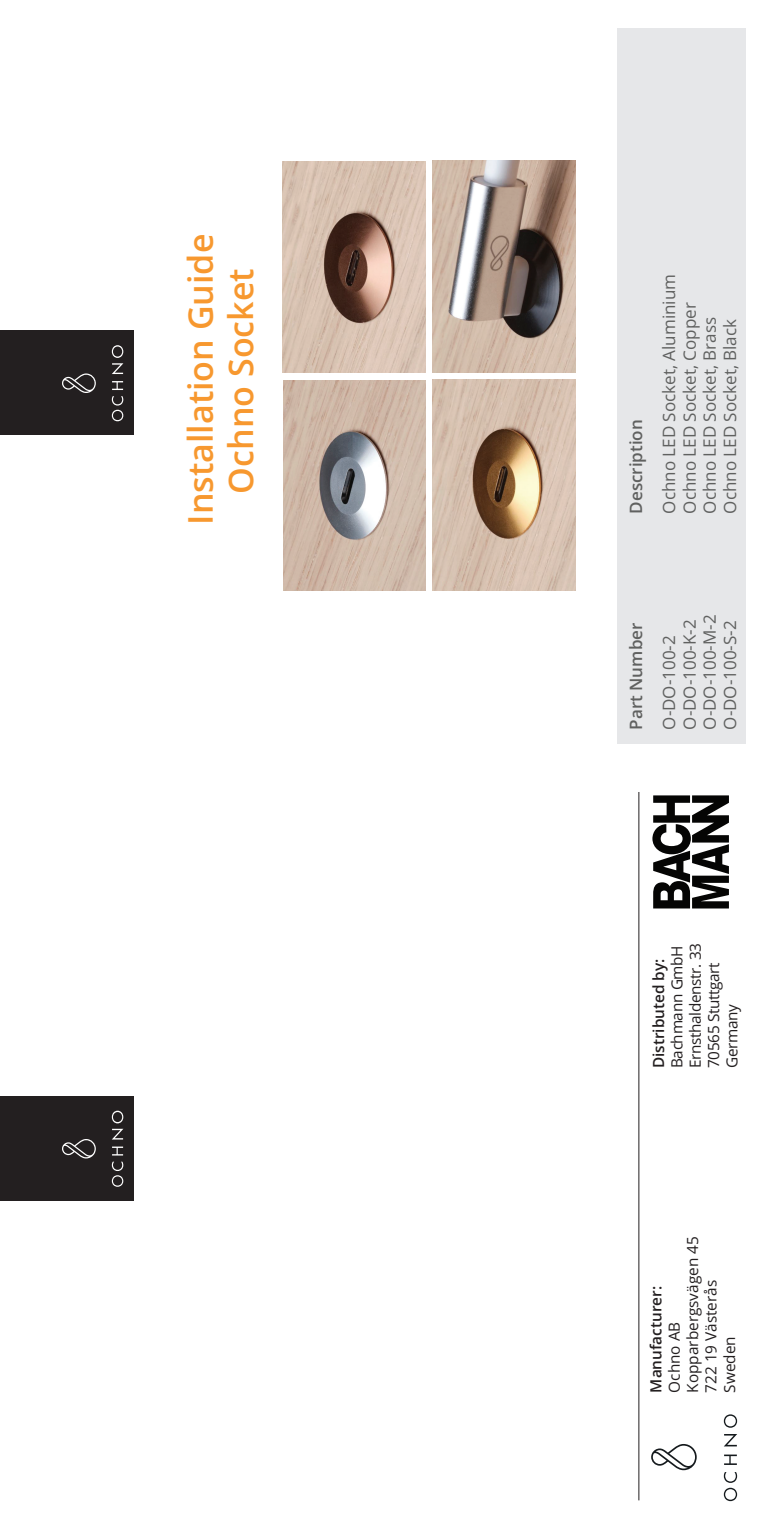
<style>
.page{position:relative;width:766px;height:1531px;background:#fff}
.page>*{position:absolute;margin:0;border:0;box-sizing:border-box;transform-origin:0 0}
.t1{font:600 33.9px/40.2px "Open Sans";color:#f7982f;text-align:center}
.t2{font:17.1px "Open Sans";color:#606160}
.t3{font:600 17.1px "Open Sans";color:#606160}
.t4{font:15.3px/18.3px "Open Sans";letter-spacing:-.02em;color:#231f20}
.t5{font:15.3px/18.3px "Open Sans";color:#231f20}
.t6{font:600 15.3px "Open Sans";color:#231f20}
</style>
<div class="page">
<div style="left:0;top:1096px;width:134px;height:104px;background:#231f20"></div>
<svg style="left:112px;top:1161px;width:11px;height:26px"></svg>
<svg style="left:112px;top:1146px;width:11px;height:9px"></svg>
<svg style="left:112px;top:1129px;width:11px;height:10px"></svg>
<svg style="left:112px;top:1110px;width:11px;height:13px"></svg>
<svg style="left:62px;top:1139px;width:34px;height:19px"></svg>
<div style="left:0;top:331px;width:134px;height:104px;background:#231f20"></div>
<svg style="left:112px;top:396px;width:11px;height:25px"></svg>
<svg style="left:112px;top:381px;width:11px;height:9px"></svg>
<svg style="left:112px;top:345px;width:11px;height:29px"></svg>
<svg style="left:62px;top:373px;width:34px;height:20px"></svg>
<div style="left:617px;top:29px;width:128px;height:715px;background:#e6e7e9"></div>
<svg style="left:651px;top:1444px;width:45px;height:26px"></svg>
<svg style="left:723px;top:1472px;width:14px;height:29px"></svg>
<svg style="left:724px;top:1454px;width:12px;height:11px"></svg>
<svg style="left:724px;top:1434px;width:13px;height:12px"></svg>
<svg style="left:723px;top:1414px;width:14px;height:13px"></svg>
<svg style="left:652px;top:795px;width:76px;height:113px"></svg>
<hr style="left:638px;top:792px;width:1px;height:708px;background:#231f20">
<img style="left:283px;top:380px;width:142px;height:211px">
<img style="left:283px;top:162px;width:142px;height:210px">
<img style="left:432px;top:380px;width:143px;height:211px">
<img style="left:432px;top:161px;width:143px;height:211px">
<h1 class="t1" style="left:180px;top:525px;width:293px;rotate:-90deg">Installation Guide<br>Ochno Socket</h1>
<p class="t3" style="left:624px;top:513px;width:96px;rotate:-90deg">Description</p>
<p class="t2" style="left:657px;top:514px;width:241px;rotate:-90deg">Ochno LED Socket, Aluminium</p>
<p class="t2" style="left:677px;top:514px;width:213px;rotate:-90deg">Ochno LED Socket, Copper</p>
<p class="t2" style="left:697px;top:514px;width:198px;rotate:-90deg">Ochno LED Socket, Brass</p>
<p class="t2" style="left:718px;top:514px;width:196px;rotate:-90deg">Ochno LED Socket, Black</p>
<p class="t3" style="left:624px;top:730px;width:108px;rotate:-90deg">Part Number</p>
<p class="t2" style="left:657px;top:730px;width:96px;rotate:-90deg">O-DO-100-2</p>
<p class="t2" style="left:697px;top:730px;width:117px;rotate:-90deg">O-DO-100-M-2</p>
<p class="t2" style="left:677px;top:730px;width:112px;rotate:-90deg">O-DO-100-K-2</p>
<p class="t2" style="left:718px;top:730px;width:111px;rotate:-90deg">O-DO-100-S-2</p>
<p class="t4" style="left:667px;top:1068px;width:127px;rotate:-90deg">Bachmann GmbH<br>Ernsthaldenstr. 33<br>70565 Stuttgart<br>Germany</p>
<p class="t6" style="left:647px;top:1068px;width:111px;rotate:-90deg">Distributed by:</p>
<p class="t5" style="left:664px;top:1392px;width:158px;rotate:-90deg">Ochno AB<br>Kopparbergsvägen 45<br>722 19 Västerås<br>Sweden</p>
<p class="t6" style="left:645px;top:1392px;width:108px;rotate:-90deg">Manufacturer:</p>
</div>
